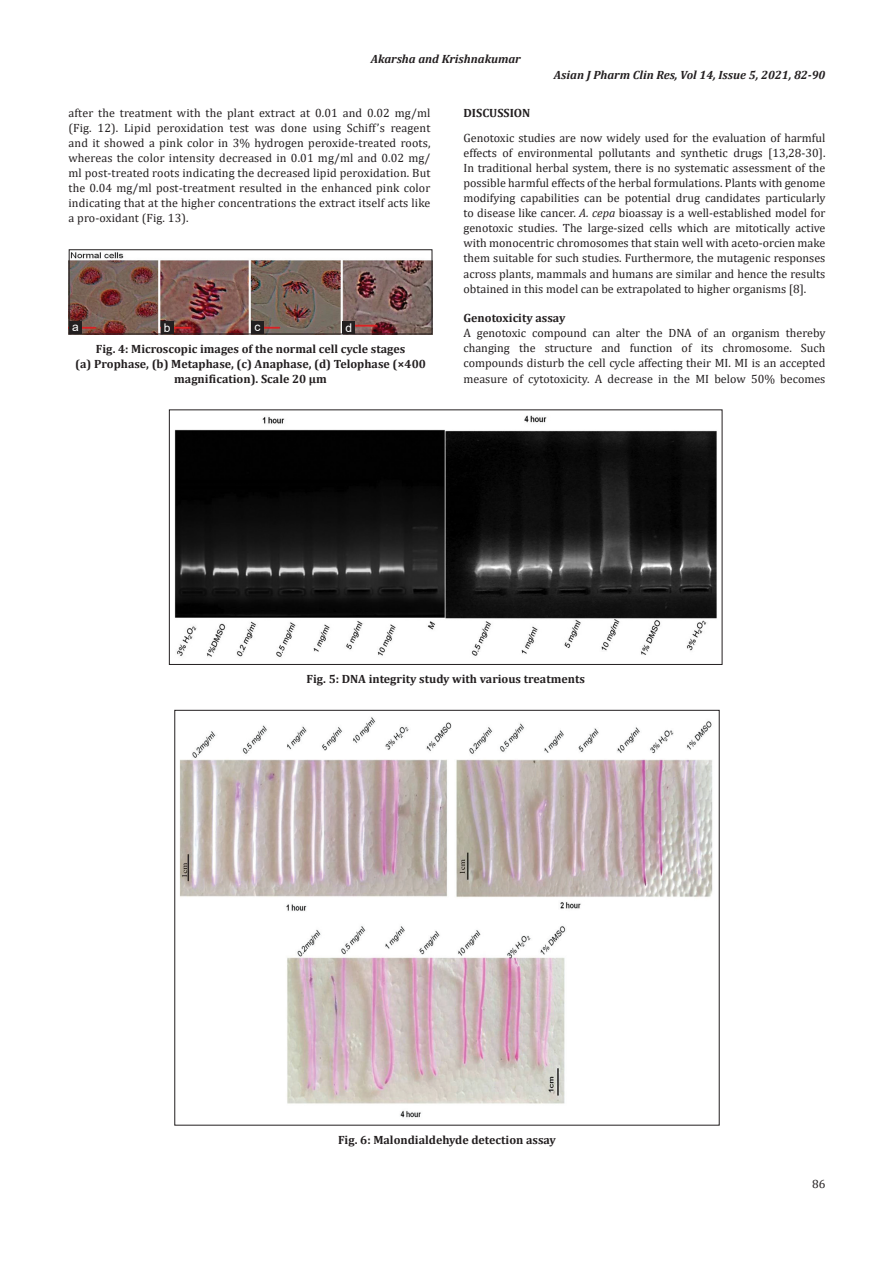
<style>
.page{position:relative;width:894px;height:1263px;background:#fff}
.page>*{position:absolute;margin:0;border:0;box-sizing:border-box;transform-origin:0 0}
.TX{font:12px/15.1px "Cambria";color:#231f20;text-align:justify}
.FGC{font:700 12px/15px "Cambria";color:#231f20;text-align:center}
.t1{font:italic 700 12px "Cambria";color:#231f20}
.LABEL{font:12px "Arial";color:#fff}
.s1{font-style:italic}
</style>
<div class="page">
<img style="left:174px;top:415px;width:543px;height:243px">
<img style="left:180px;top:717px;width:533px;height:401px">
<img style="left:71px;top:252px;width:359px;height:80px">
<div style="left:69px;top:249px;width:363px;height:85px;border:1px solid #231f20"></div>
<div style="left:342px;top:321px;width:13px;height:13px;background:#231f20"></div>
<div style="left:251px;top:321px;width:13px;height:13px;background:#231f20"></div>
<div style="left:161px;top:321px;width:12px;height:13px;background:#231f20"></div>
<div style="left:69px;top:321px;width:13px;height:13px;background:#231f20"></div>
<p class="t1" style="left:370px;top:51px;width:151px">Akarsha and Krishnakumar</p>
<p class="t1" style="left:553px;top:66px;width:273px">Asian J Pharm Clin Res, Vol 14, Issue 5, 2021, 82-90</p>
<p class="TX" style="left:68px;top:106px;width:363px">after the treatment with the plant extract at 0.01 and 0.02 mg/ml (Fig. 12). Lipid peroxidation test was done using Schiff’s reagent and it showed a pink color in 3% hydrogen peroxide-treated roots, whereas the color intensity decreased in 0.01 mg/ml and 0.02 mg/ ml post-treated roots indicating the decreased lipid peroxidation. But the 0.04 mg/ml post-treatment resulted in the enhanced pink color indicating that at the higher concentrations the extract itself acts like a pro-oxidant (Fig. 13).</p>
<p class="LABEL" style="left:72px;top:318px;width:8px">a</p>
<p class="LABEL" style="left:164px;top:320px;width:8px">b</p>
<p class="LABEL" style="left:254px;top:319px;width:7px">c</p>
<p class="LABEL" style="left:345px;top:319px;width:8px">d</p>
<p class="FGC" style="left:75px;top:340px;width:352px">Fig. 4: Microscopic images of the normal cell cycle stages<br>(a) Prophase, (b) Metaphase, (c) Anaphase, (d) Telophase (×400 magnification). Scale 20 µm</p>
<h1 class="FGC" style="left:463px;top:105px;width:68px">DISCUSSION</h1>
<p class="TX" style="left:463px;top:130px;width:363px">Genotoxic studies are now widely used for the evaluation of harmful effects of environmental pollutants and synthetic drugs [13,28-30].<br>In traditional herbal system, there is no systematic assessment of the possible harmful effects of the herbal formulations. Plants with genome modifying capabilities can be potential drug candidates particularly to disease like cancer. <span class="s1">A. cepa</span> bioassay is a well-established model for genotoxic studies. The large-sized cells which are mitotically active with monocentric chromosomes that stain well with aceto-orcien make them suitable for such studies. Furthermore, the mutagenic responses across plants, mammals and humans are similar and hence the results obtained in this model can be extrapolated to higher organisms [8].</p>
<h2 class="FGC" style="left:463px;top:310px;width:103px">Genotoxicity assay</h2>
<p class="TX" style="left:463px;top:325px;width:363px">A genotoxic compound can alter the DNA of an organism thereby changing the structure and function of its chromosome. Such compounds disturb the cell cycle affecting their MI. MI is an accepted measure of cytotoxicity. A decrease in the MI below 50% becomes</p>
<p class="FGC" style="left:306px;top:671px;width:280px">Fig. 5: DNA integrity study with various treatments</p>
<p class="FGC" style="left:338px;top:1131px;width:219px">Fig. 6: Malondialdehyde detection assay</p>
<p class="TX" style="left:811px;top:1176px;width:15px">86</p>
</div>
